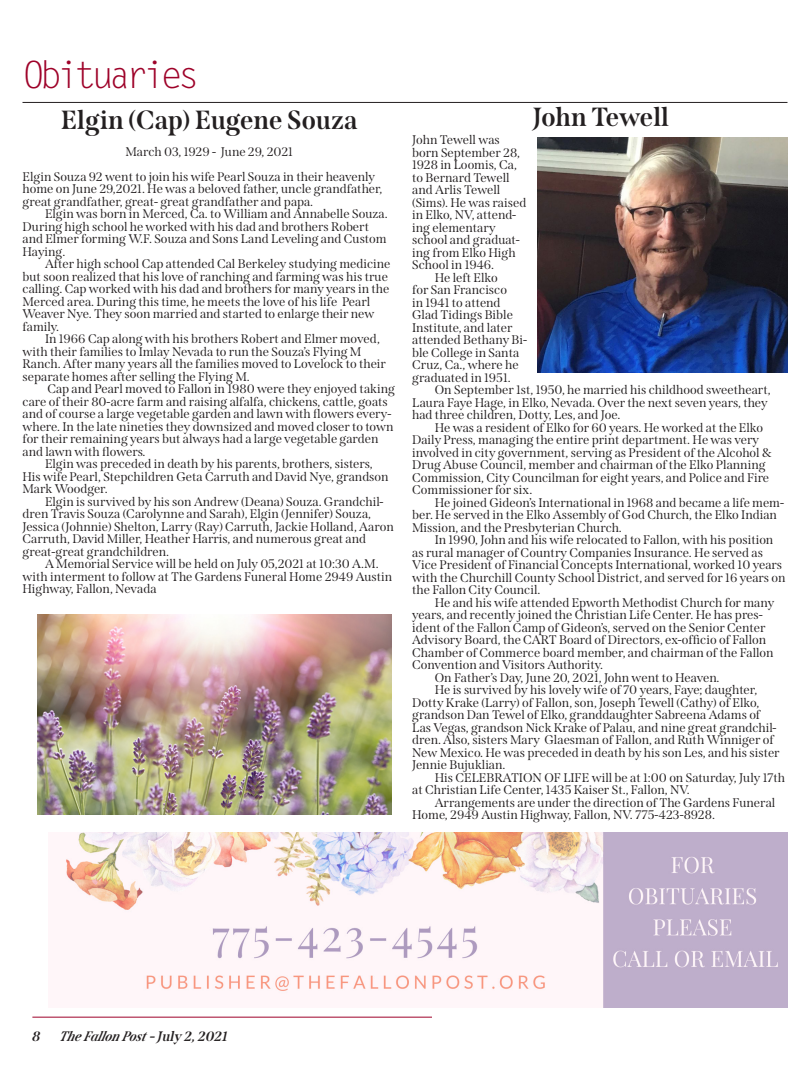
<style>
.page{position:relative;width:810px;height:1080px;background:#fff}
.page>*{position:absolute;margin:0;border:0;box-sizing:border-box;transform-origin:0 0}
.Fallon_Post_Heading{font:37.5px "Letter Gothic Std";letter-spacing:-.14em;color:#9e0229}
.Fallon_Post_Subheadi{font:700 26.25px "Span";color:#231f20}
.t1{font:italic 700 13.75px "Span";letter-spacing:-.005em;color:#231f20}
.Fallon_Post_Body{font:12.5px/12.5px "Span";color:#231f20}
.s1{font-style:inherit}
</style>
<div class="page">
<hr style="left:22px;top:102px;width:766px;height:1px;background:#231f20">
<hr style="left:32px;top:1017px;width:400px;height:1px;background:#9e0229">
<img style="left:537px;top:138px;width:251px;height:235px">
<img style="left:66px;top:833px;width:722px;height:174px">
<img style="left:38px;top:615px;width:354px;height:200px">
<p class="Fallon_Post_Heading" style="left:22px;top:53px;width:179px">Obituaries</p>
<p class="Fallon_Post_Subheadi" style="left:61px;top:105px;width:298px">Elgin (Cap) Eugene Souza</p>
<p class="Fallon_Post_Body" style="left:125px;top:145px;width:169px">March 03, 1929 - June 29, 2021</p>
<p class="Fallon_Post_Body" style="left:22px;top:170px;width:362px">Elgin Souza 92 went to join his wife Pearl Souza in their heavenly home on June 29,2021. He was a beloved father, uncle grandfather, great grandfather, great- great grandfather and papa.</p>
<p class="Fallon_Post_Body" style="left:22px;top:208px;width:367px;text-indent:22px">Elgin was born in Merced, Ca. to William and Annabelle Souza.<br>During high school he worked with his dad and brothers Robert and Elmer forming W.F. Souza and Sons Land Leveling and Custom Haying.</p>
<p class="Fallon_Post_Body" style="left:22px;top:258px;width:369px;text-indent:22px">After high school Cap attended Cal Berkeley studying medicine but soon realized that his love of ranching and farming was his true calling. Cap worked with his dad and brothers for many years in the Merced area. During this time, he meets the love of his life Pearl Weaver Nye. They soon married and started to enlarge their new family.</p>
<p class="Fallon_Post_Body" style="left:22px;top:333px;width:365px;text-indent:22px">In 1966 Cap along with his brothers Robert and Elmer moved, with their families to Imlay Nevada to run the Souza’s Flying M Ranch. After many years all the families moved to Lovelock to their separate homes after selling the Flying M.</p>
<p class="Fallon_Post_Body" style="left:22px;top:383px;width:374px;text-indent:25px">Cap and Pearl moved to Fallon in 1980 were they enjoyed taking care of their 80-acre farm and raising alfalfa, chickens, cattle, goats and of course a large vegetable garden and lawn with flowers every&shy;where. In the late nineties they downsized and moved closer to town for their remaining years but always had a large vegetable garden and lawn with flowers.</p>
<p class="Fallon_Post_Body" style="left:22px;top:458px;width:368px;text-indent:22px">Elgin was preceded in death by his parents, brothers, sisters,<br>His wife Pearl, Stepchildren Geta Carruth and David Nye, grandson<br>Mark Woodger.</p>
<p class="Fallon_Post_Body" style="left:22px;top:495px;width:373px;text-indent:22px">Elgin is survived by his son Andrew (Deana) Souza. Grandchil&shy;dren Travis Souza (Carolynne and Sarah), Elgin (Jennifer) Souza, Jessica (Johnnie) Shelton, Larry (Ray) Carruth, Jackie Holland, Aaron Carruth, David Miller, Heather Harris, and numerous great and great-great grandchildren.</p>
<p class="Fallon_Post_Body" style="left:22px;top:558px;width:371px;text-indent:22px">A Memorial Service will be held on July 05,2021 at 10:30 A.M. with interment to follow at The Gardens Funeral Home 2949 Austin<br>Highway, Fallon, Nevada</p>
<p class="Fallon_Post_Subheadi" style="left:532px;top:102px;width:138px">John Tewell</p>
<p class="Fallon_Post_Body" style="left:412px;top:134px;width:116px">John Tewell was born September 28,<br>1928 in Loomis, Ca, to Bernard Tewell and Arlis Tewell (Sims). He was raised in Elko, NV, attend&shy;ing elementary school and graduat&shy;ing from Elko High<br>School in 1946.</p>
<p class="Fallon_Post_Body" style="left:412px;top:271px;width:116px;text-indent:22px">He left Elko<br>for San Francisco<br>in 1941 to attend<br>Glad Tidings Bible<br>Institute, and later attended Bethany Bi&shy;ble College in Santa<br>Cruz, Ca., where he graduated in 1951.</p>
<p class="Fallon_Post_Body" style="left:412px;top:384px;width:360px;text-indent:22px">On September 1st, 1950, he married his childhood sweetheart,<br>Laura Faye Hage, in Elko, Nevada. Over the next seven years, they had three children, Dotty, Les, and Joe.</p>
<p class="Fallon_Post_Body" style="left:412px;top:421px;width:361px;text-indent:22px">He was a resident of Elko for 60 years. He worked at the Elko Daily Press, managing the entire print department. He was very involved in city government, serving as President of the Alcohol &amp; Drug Abuse Council, member and chairman of the Elko Planning Commission, City Councilman for eight years, and Police and Fire Commissioner for six.</p>
<p class="Fallon_Post_Body" style="left:412px;top:496px;width:373px;text-indent:22px">He joined Gideon’s International in 1968 and became a life mem&shy;ber. He served in the Elko Assembly of God Church, the Elko Indian<br>Mission, and the Presbyterian Church.</p>
<p class="Fallon_Post_Body" style="left:412px;top:534px;width:375px;text-indent:22px">In 1990, John and his wife relocated to Fallon, with his position as rural manager of Country Companies Insurance. He served as Vice President of Financial Concepts International, worked 10 years with the Churchill County School District, and served for 16 years on the Fallon City Council.</p>
<p class="Fallon_Post_Body" style="left:412px;top:596px;width:364px;text-indent:22px">He and his wife attended Epworth Methodist Church for many years, and recently joined the Christian Life Center. He has pres&shy;ident of the Fallon Camp of Gideon’s, served on the Senior Center Advisory Board, the CART Board of Directors, ex-officio of Fallon Chamber of Commerce board member, and chairman of the Fallon Convention and Visitors Authority.</p>
<p class="Fallon_Post_Body" style="left:435px;top:671px;width:286px">On Father’s Day, June 20, 2021, John went to Heaven.</p>
<p class="Fallon_Post_Body" style="left:412px;top:684px;width:369px;text-indent:22px">He is survived by his lovely wife of 70 years, Faye; daughter, Dotty Krake (Larry) of Fallon, son, Joseph Tewell (Cathy) of Elko, grandson Dan Tewel of Elko, granddaughter Sabreena Adams of Las Vegas, grandson Nick Krake of Palau, and nine great grandchil&shy;dren. Also, sisters Mary Glaesman of Fallon, and Ruth Winniger of New Mexico. He was preceded in death by his son Les, and his sister Jennie Bujuklian.</p>
<p class="Fallon_Post_Body" style="left:412px;top:771px;width:374px;text-indent:22px">His CELEBRATION OF LIFE will be at 1:00 on Saturday, July 17th at Christian Life Center, 1435 Kaiser St., Fallon, NV.</p>
<p class="Fallon_Post_Body" style="left:412px;top:796px;width:365px;text-indent:22px">Arrangements are under the direction of The Gardens Funeral<br>Home, 2949 Austin Highway, Fallon, NV. 775-423-8928.</p>
<p class="t1" style="left:32px;top:1028px;width:200px"><span class="s1">8</span> Th e Fallon Pos t<span class="s1">-July 2,2021</span></p>
</div>
